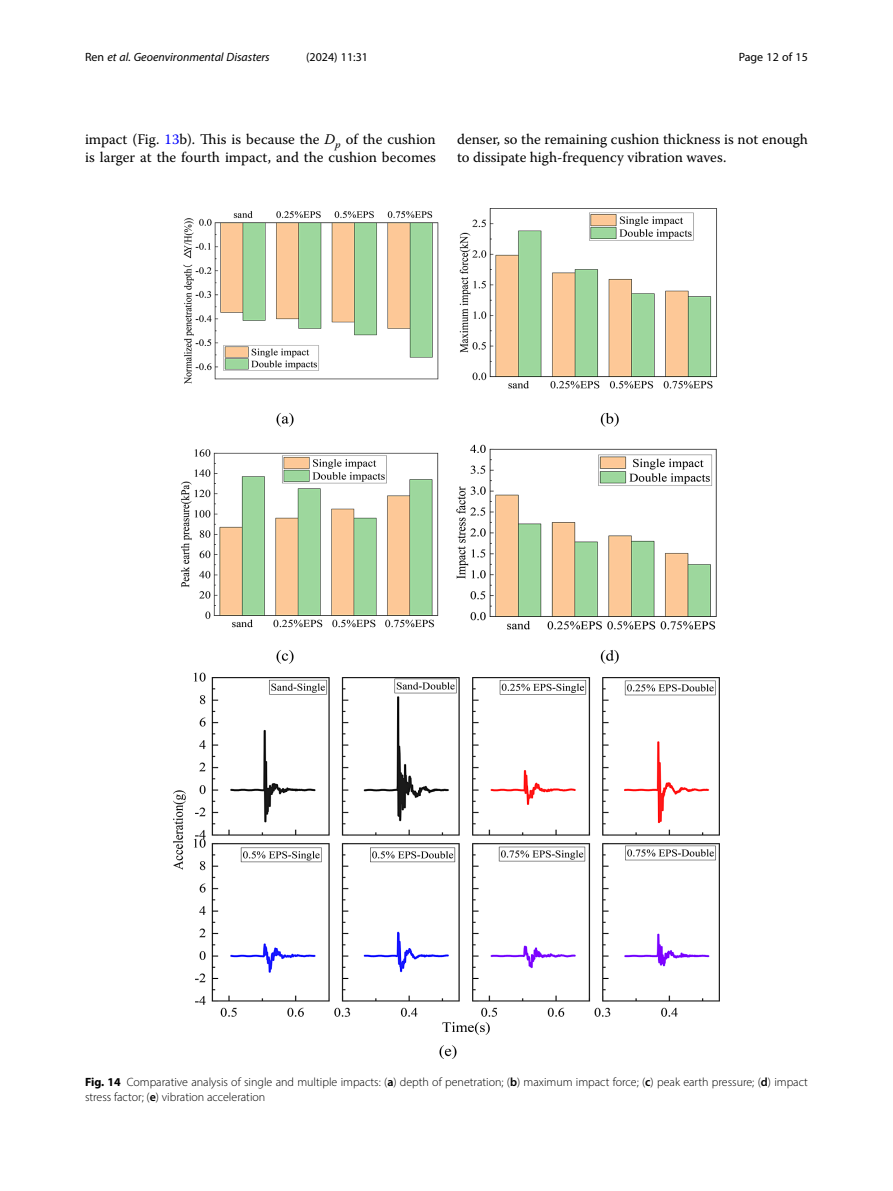
<style>
.page{position:relative;width:893px;height:1191px;background:#fff}
.page>*{position:absolute;margin:0;border:0;box-sizing:border-box;transform-origin:0 0}
.Body_Text_Indent{font:14.7px/18px "Warnock Pro";color:#000}
.Figure_Caption{font:300 12px/15px "Myriad Pro";color:#000}
.t1{font:italic 12px "Myriad Pro";color:#000}
.t2{font:12px "Myriad Pro";color:#000}
.s1{font-style:normal}
.s2{color:#00f}
.s3{font-style:italic}
.s4{font-weight:700}
.s5{font-weight:600}
</style>
<div class="page">
<img style="left:174px;top:208px;width:545px;height:851px">
<p class="t1" style="left:85px;top:50px;width:186px"><span class="s1">Ren</span> et al. Geoenvironmental Disasters</p>
<p class="t2" style="left:306px;top:50px;width:63px">(2024) 11:31</p>
<p class="t2" style="left:739px;top:50px;width:71px">Page 12 of 15</p>
<p class="Body_Text_Indent" style="left:85px;top:130px;width:352px">impact (Fig. <span class="s2">13</span>b). This is because the <span class="s3">D</span><sub>p</sub> of the cushion is larger at the fourth impact, and the cushion becomes</p>
<p class="Body_Text_Indent" style="left:457px;top:130px;width:352px">denser, so the remaining cushion thickness is not enough to dissipate high-frequency vibration waves.</p>
<p class="Figure_Caption" style="left:85px;top:1074px;width:724px"><span class="s4">Fig. 14</span> Comparative analysis of single and multiple impacts: (<span class="s5">a</span>) depth of penetration; (<span class="s5">b</span>) maximum impact force; (<span class="s5">c</span>) peak earth pressure; (<span class="s5">d</span>) impact stress factor; (<span class="s5">e</span>) vibration acceleration</p>
</div>
